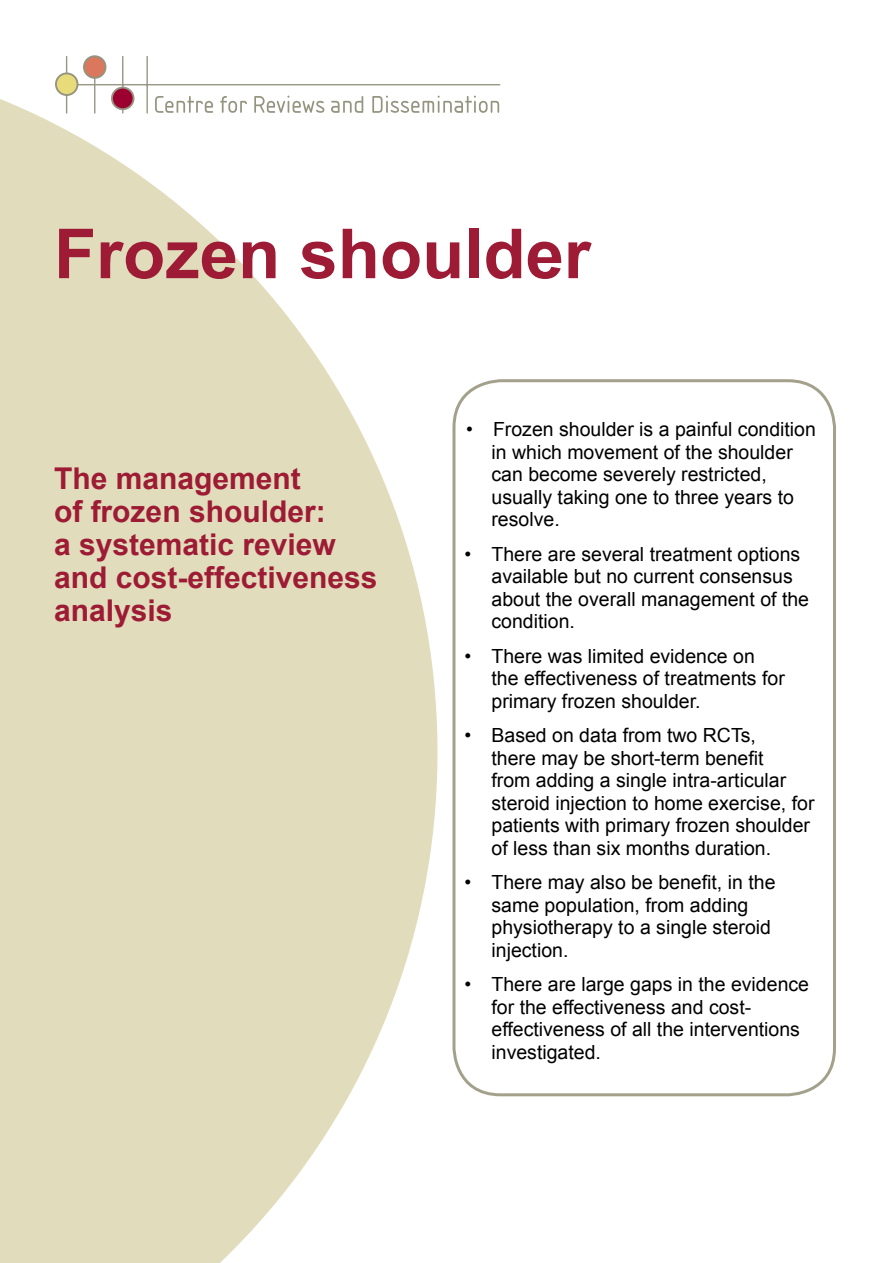
<style>
.page{position:relative;width:893px;height:1263px;background:#fff}
.page>*{position:absolute;margin:0;border:0;box-sizing:border-box;transform-origin:0 0}
.chap_head{font:700 69px "Arial";color:#9d1b34}
.t1{font:700 30px/33px "Arial";color:#9d1b34}
.t2{font:19.5px/22.5px "Arial";color:#000}
</style>
<div class="page">
<svg style="left:0;top:55px;width:437px;height:1208px;fill:#e1ddbc"></svg>
<svg style="left:155px;top:96px;width:58px;height:17px"></svg>
<svg style="left:220px;top:96px;width:27px;height:17px"></svg>
<svg style="left:254px;top:96px;width:70px;height:17px"></svg>
<svg style="left:331px;top:96px;width:32px;height:17px"></svg>
<svg style="left:372px;top:96px;width:127px;height:17px"></svg>
<hr style="left:66px;top:84px;width:434px;height:1px;background:#959480">
<hr style="left:146px;top:56px;width:2px;height:57px;background:#959480">
<hr style="left:122px;top:56px;width:1px;height:57px;background:#959480">
<div style="left:112px;top:88px;width:22px;height:21px;background:#9c0031;border-radius:50%"></div>
<div style="left:111px;top:87px;width:23px;height:23px;border:2px solid #959480;border-radius:50%"></div>
<hr style="left:94px;top:56px;width:1px;height:57px;background:#959480">
<div style="left:84px;top:56px;width:22px;height:22px;background:#da775d;border-radius:50%"></div>
<div style="left:83px;top:55px;width:23px;height:24px;border:2px solid #959480;border-radius:50%"></div>
<hr style="left:66px;top:56px;width:1px;height:57px;background:#959480">
<div style="left:56px;top:73px;width:22px;height:22px;background:#e8dc7a;border-radius:50%"></div>
<div style="left:55px;top:72px;width:23px;height:24px;border:2px solid #959480;border-radius:50%"></div>
<div style="left:452px;top:379px;width:384px;height:717px;border:3px solid #a3a18b;border-radius:47px"></div>
<p class="chap_head" style="left:54px;top:208px;width:538px">Frozen shoulder</p>
<p class="t1" style="left:54px;top:462px;width:248px">The management</p>
<p class="t1" style="left:54px;top:495px;width:325px">of frozen shoulder:<br>a systematic review and cost-effectiveness analysis</p>
<p class="t2" style="left:491px;top:418px;width:326px;text-indent:-26px">• Frozen shoulder is a painful condition in which movement of the shoulder can become severely restricted, usually taking one to three years to resolve.</p>
<p class="t2" style="left:491px;top:543px;width:319px;text-indent:-27px">• There are several treatment options available but no current consensus about the overall management of the condition.</p>
<p class="t2" style="left:491px;top:645px;width:295px;text-indent:-27px">• There was limited evidence on the effectiveness of treatments for primary frozen shoulder.</p>
<p class="t2" style="left:491px;top:724px;width:324px;text-indent:-27px">• Based on data from two RCTs,<br>there may be short-term benefit<br>from adding a single intra-articular steroid injection to home exercise, for patients with primary frozen shoulder of less than six months duration.</p>
<p class="t2" style="left:491px;top:871px;width:285px;text-indent:-27px">• There may also be benefit, in the same population, from adding physiotherapy to a single steroid injection.</p>
<p class="t2" style="left:491px;top:973px;width:319px;text-indent:-27px">• There are large gaps in the evidence for the effectiveness and cost&shy;effectiveness of all the interventions investigated.</p>
</div>
